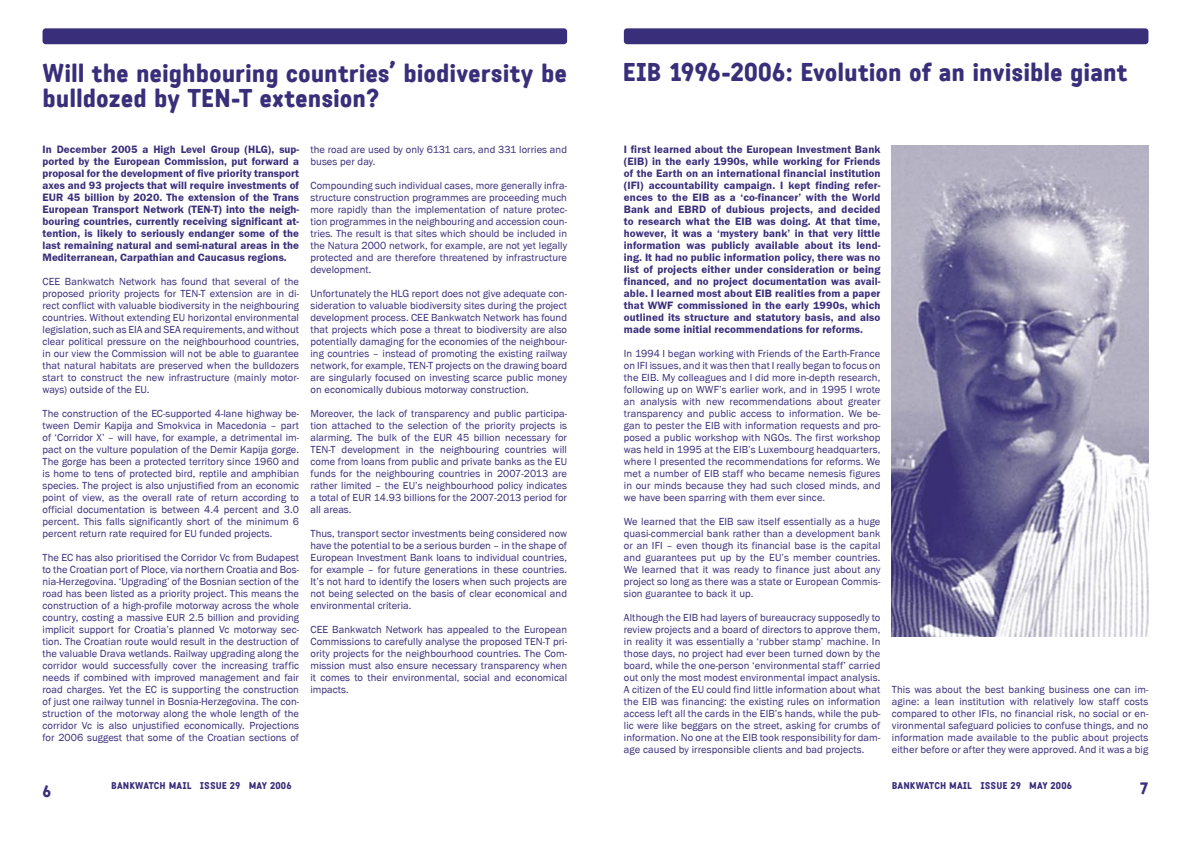
<style>
.page{position:relative;width:1191px;height:842px;background:#fff}
.page>*{position:absolute;margin:0;border:0;box-sizing:border-box;transform-origin:0 0}
.Headline_2{font:700 25px/25px "Katarine Bold CE";letter-spacing:-.005em;color:#392e7a}
.t1{font:700 16px "Katarine Bold CE";color:#392e7a}
.Text_Perex{font:600 11px/12px "Franklin Got Itc TEE";letter-spacing:.005em;color:#392e7a;text-align:justify}
.Text_Regular{font:10.6px/12px "Franklin Got Itc TEE";letter-spacing:.005em;color:#392e7a;text-align:justify}
.t2{font:700 9.6px "Katarine Bold CE";letter-spacing:.01em;color:#392e7a}
</style>
<div class="page">
<div style="left:43px;top:28px;width:524px;height:16px;background:#392e7a"></div>
<div style="left:624px;top:28px;width:524px;height:16px;background:#392e7a"></div>
<img style="left:891px;top:146px;width:257px;height:490px">
<p class="Headline_2" style="left:43px;top:60px;width:526px">Will the neighbouring countries’ biodiversity be bulldozed by TEN-T extension?</p>
<p class="Text_Perex" style="left:43px;top:143px;width:258px">In December 2005 a High Level Group (HLG), sup&shy;ported by the European Commission, put forward a proposal for the development of five priority transport axes and 93 projects that will require investments of EUR 45 billion by 2020. The extension of the Trans European Transport Network (TEN-T) into the neigh&shy;bouring countries, currently receiving significant at&shy;tention, is likely to seriously endanger some of the last remaining natural and semi-natural areas in the Mediterranean, Carpathian and Caucasus regions.</p>
<p class="Text_Regular" style="left:43px;top:275px;width:258px">CEE Bankwatch Network has found that several of the proposed priority projects for TEN-T extension are in di&shy;rect conflict with valuable biodiversity in the neighbouring countries. Without extending EU horizontal environmental legislation, such as EIA and SEA requirements, and without clear political pressure on the neighbourhood countries, in our view the Commission will not be able to guarantee that natural habitats are preserved when the bulldozers start to construct the new infrastructure (mainly motor&shy;ways) outside of the EU.</p>
<p class="Text_Regular" style="left:43px;top:407px;width:258px">The construction of the EC-supported 4-lane highway be&shy;tween Demir Kapija and Smokvica in Macedonia – part of ‘Corridor X’ – will have, for example, a detrimental im&shy;pact on the vulture population of the Demir Kapija gorge.<br>The gorge has been a protected territory since 1960 and is home to tens of protected bird, reptile and amphibian species. The project is also unjustified from an economic point of view, as the overall rate of return according to official documentation is between 4.4 percent and 3.0 percent. This falls significantly short of the minimum 6 percent return rate required for EU funded projects.</p>
<p class="Text_Regular" style="left:43px;top:551px;width:258px">The EC has also prioritised the Corridor Vc from Budapest to the Croatian port of Ploce, via northern Croatia and Bos&shy;nia-Herzegovina. ‘Upgrading’ of the Bosnian section of the road has been listed as a priority project. This means the construction of a high-profile motorway across the whole country, costing a massive EUR 2.5 billion and providing implicit support for Croatia’s planned Vc motorway sec&shy;tion. The Croatian route would result in the destruction of the valuable Drava wetlands. Railway upgrading along the corridor would successfully cover the increasing traffic needs if combined with improved management and fair road charges. Yet the EC is supporting the construction of just one railway tunnel in Bosnia-Herzegovina. The con&shy;struction of the motorway along the whole length of the corridor Vc is also unjustified economically. Projections for 2006 suggest that some of the Croatian sections of</p>
<p class="Text_Regular" style="left:310px;top:143px;width:258px">the road are used by only 6131 cars, and 331 lorries and buses per day.</p>
<p class="Text_Regular" style="left:310px;top:179px;width:258px">Compounding such individual cases, more generally infra&shy;structure construction programmes are proceeding much more rapidly than the implementation of nature protec&shy;tion programmes in the neighbouring and accession coun&shy;tries. The result is that sites which should be included in the Natura 2000 network, for example, are not yet legally protected and are therefore threatened by infrastructure development.</p>
<p class="Text_Regular" style="left:310px;top:287px;width:258px">Unfortunately the HLG report does not give adequate con&shy;sideration to valuable biodiversity sites during the project development process. CEE Bankwatch Network has found that projects which pose a threat to biodiversity are also potentially damaging for the economies of the neighbour&shy;ing countries – instead of promoting the existing railway network, for example, TEN-T projects on the drawing board are singularly focused on investing scarce public money on economically dubious motorway construction.</p>
<p class="Text_Regular" style="left:310px;top:407px;width:258px">Moreover, the lack of transparency and public participa&shy;tion attached to the selection of the priority projects is alarming. The bulk of the EUR 45 billion necessary for TEN-T development in the neighbouring countries will come from loans from public and private banks as the EU funds for the neighbouring countries in 2007-2013 are rather limited – the EU’s neighbourhood policy indicates a total of EUR 14.93 billions for the 2007-2013 period for all areas.</p>
<p class="Text_Regular" style="left:310px;top:527px;width:258px">Thus, transport sector investments being considered now have the potential to be a serious burden – in the shape of European Investment Bank loans to individual countries, for example – for future generations in these countries.<br>It’s not hard to identify the losers when such projects are not being selected on the basis of clear economical and environmental criteria.</p>
<p class="Text_Regular" style="left:310px;top:623px;width:258px">CEE Bankwatch Network has appealed to the European Commissions to carefully analyse the proposed TEN-T pri&shy;ority projects for the neighbourhood countries. The Com&shy;mission must also ensure necessary transparency when it comes to their environmental, social and economical impacts.</p>
<p class="Headline_2" style="left:622px;top:59px;width:506px">EIB 1996-2006: Evolution of an invisible giant</p>
<p class="Text_Perex" style="left:624px;top:143px;width:258px">I first learned about the European Investment Bank (EIB) in the early 1990s, while working for Friends of the Earth on an international financial institution (IFI) accountability campaign. I kept finding refer&shy;ences to the EIB as a ‘co-financer’ with the World Bank and EBRD of dubious projects, and decided to research what the EIB was doing. At that time, however, it was a ‘mystery bank’ in that very little information was publicly available about its lend&shy;ing. It had no public information policy, there was no list of projects either under consideration or being financed, and no project documentation was avail&shy;able. I learned most about EIB realities from a paper that WWF commissioned in the early 1990s, which outlined its structure and statutory basis, and also made some initial recommendations for reforms.</p>
<p class="Text_Regular" style="left:624px;top:347px;width:258px">In 1994 I began working with Friends of the Earth-France on IFI issues, and it was then that I really began to focus on the EIB. My colleagues and I did more in-depth research, following up on WWF’s earlier work, and in 1995 I wrote an analysis with new recommendations about greater transparency and public access to information. We be&shy;gan to pester the EIB with information requests and pro&shy;posed a public workshop with NGOs. The first workshop was held in 1995 at the EIB’s Luxembourg headquarters, where I presented the recommendations for reforms. We met a number of EIB staff who became nemesis figures in our minds because they had such closed minds, and we have been sparring with them ever since.</p>
<p class="Text_Regular" style="left:624px;top:515px;width:258px">We learned that the EIB saw itself essentially as a huge quasi-commercial bank rather than a development bank or an IFI – even though its financial base is the capital and guarantees put up by the EU’s member countries.<br>We learned that it was ready to finance just about any project so long as there was a state or European Commis&shy;sion guarantee to back it up.</p>
<p class="Text_Regular" style="left:624px;top:611px;width:258px">Although the EIB had layers of bureaucracy supposedly to review projects and a board of directors to approve them, in reality it was essentially a ‘rubber stamp’ machine. In those days, no project had ever been turned down by the board, while the one-person ‘environmental staff’ carried out only the most modest environmental impact analysis.<br>A citizen of the EU could find little information about what the EIB was financing: the existing rules on information access left all the cards in the EIB’s hands, while the pub&shy;lic were like beggars on the street, asking for crumbs of information. No one at the EIB took responsibility for dam&shy;age caused by irresponsible clients and bad projects.</p>
<p class="Text_Regular" style="left:891px;top:683px;width:258px">This was about the best banking business one can im&shy;agine: a lean institution with relatively low staff costs compared to other IFIs, no financial risk, no social or en&shy;vironmental safeguard policies to confuse things, and no information made available to the public about projects either before or after they were approved. And it was a big</p>
<p class="t2" style="left:111px;top:779px;width:182px">BANKWATCH MAIL ISSUE 29 MAY 2006</p>
<p class="t2" style="left:891px;top:779px;width:182px">BANKWATCH MAIL ISSUE 29 MAY 2006</p>
<h2 class="t1" style="left:43px;top:781px;width:10px">6</h2>
<h2 class="t1" style="left:1139px;top:778px;width:10px">7</h2>
</div>
